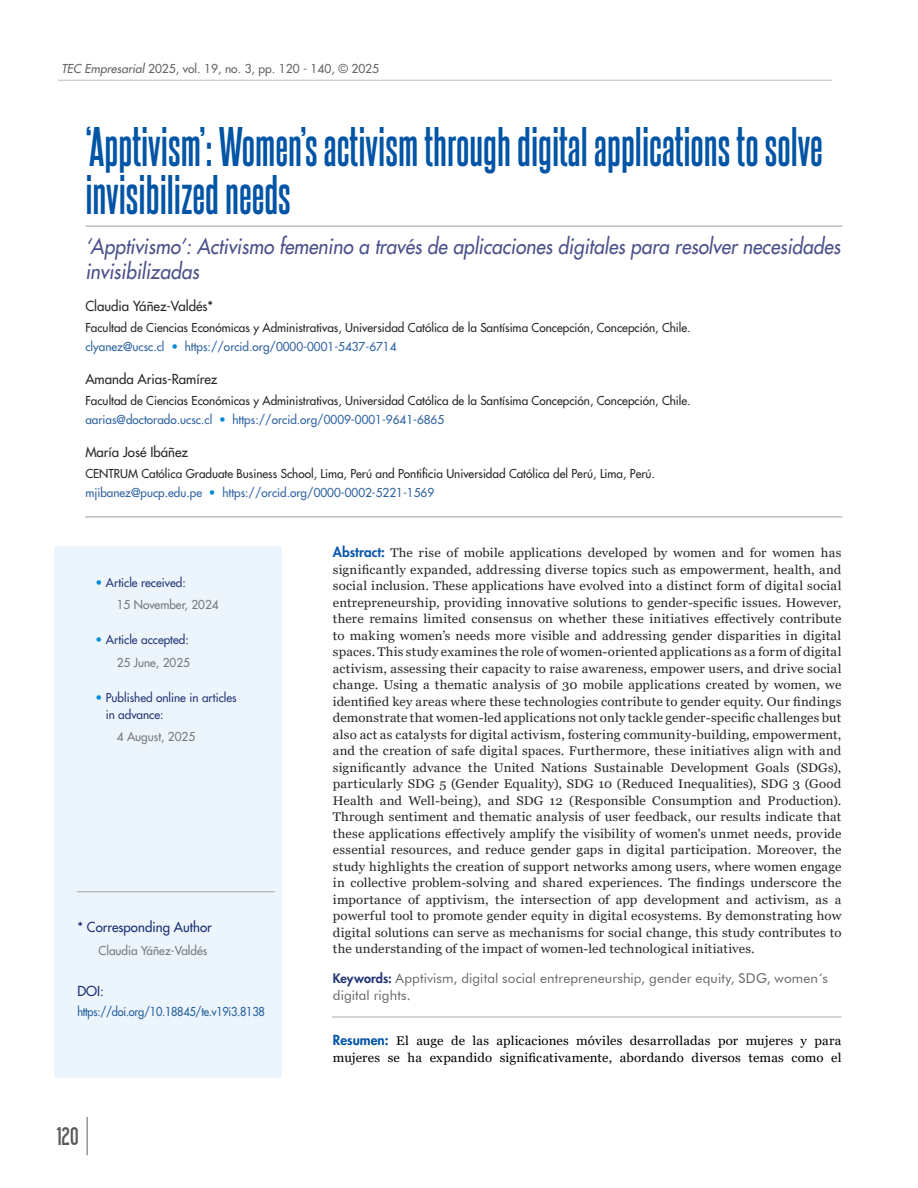
<style>
.page{position:relative;width:918px;height:1188px;background:#fff}
.page>*{position:absolute;margin:0;border:0;box-sizing:border-box;transform-origin:0 0}
.t1{font:700 48px/48px "Steelfish Rg";color:#0054a6;scale:.95 1}
.t2{font:25.5px "Adidas 14";color:#58595b}
.t3{font:italic 21px/25.2px "Futura";color:#4b528a;scale:.91 1}
.t4{font:13.5px/16.5px "Futura BT";letter-spacing:.01em;color:#636466}
.t5{font:500 13.5px "Futura Std";color:#292829}
.t6{font:500 13.5px "Futura Std";color:#1c2f72}
.t7{font:12.6px/16.5px "Georgia";letter-spacing:.005em;color:#292829;text-align:justify;scale:1.05 1}
.t8{font:12.6px/16.5px "Georgia";letter-spacing:.01em;color:#000;scale:1.05 1}
.t9{font:500 12px "Futura Std";color:#292829}
.t10{font:500 12px "Futura Std";color:#2f63a2}
.t11{font:500 12px/22.5px "Futura Std";color:#253677}
.t12{font:500 12px "Futura Std";color:#636466}
.t13{font:500 12px "Futura Std";letter-spacing:-.025em;color:#215e9e;scale:.92 1}
.t14{font:500 12px "Futura Std";color:#77787b}
.s1{font-family:"Futura";font-weight:400;font-style:italic}
.s2{color:#0089cf}
.s3{color:#008dd1}
.s4{color:#77787b}
.s5{font-family:"Futura Std";font-weight:800;font-size:13.5px;color:#0d5aa9}
.s6{font-family:"Futura Std";font-weight:800;font-size:12.75px;color:#253677}
.s7{font-family:"Futura Std";font-weight:800;font-size:13.5px;color:#0054a6}
</style>
<div class="page">
<hr style="left:58px;top:80px;width:774px;height:1px;background:#bcbec0">
<hr style="left:86px;top:1117px;width:2px;height:38px;background:#939598">
<div style="left:54px;top:546px;width:227px;height:532px;background:#edf5fc"></div>
<hr style="left:85px;top:226px;width:758px;height:1px;background:#a7a9ac">
<hr style="left:85px;top:516px;width:757px;height:1px;background:#a7a9ac">
<hr style="left:332px;top:1017px;width:509px;height:1px;background:#a7a9ac">
<hr style="left:77px;top:891px;width:197px;height:1px;background:#a7a9ac">
<p class="t12" style="left:61px;top:61px;width:319px"><span class="s1">TEC Empresarial</span> 2025, vol. 19, no. 3, pp. 120 - 140, © 2025</p>
<h1 class="t1" style="left:85px;top:119px;width:778px">‘Apptivism’: Women’s activism through digital applications to solve invisibilized needs</h1>
<h3 class="t3" style="left:85px;top:233px;width:831px">‘Apptivismo’: Activismo femenino a través de aplicaciones digitales para resolver necesidades invisibilizadas</h3>
<p class="t5" style="left:85px;top:298px;width:129px">Claudia Yáñez-Valdés*</p>
<p class="t10" style="left:85px;top:339px;width:313px">clyanez@ucsc.cl <span class="s2">•</span> https://orcid.org/0000-0001-5437-6714</p>
<p class="t9" style="left:85px;top:320px;width:607px">Facultad de Ciencias Económicas y Administrativas, Universidad Católica de la Santísima Concepción, Concepción, Chile.</p>
<p class="t5" style="left:85px;top:371px;width:134px">Amanda Arias-Ramírez</p>
<p class="t10" style="left:85px;top:412px;width:360px">aarias@doctorado.ucsc.cl <span class="s2">•</span> https://orcid.org/0009-0001-9641-6865</p>
<p class="t9" style="left:85px;top:393px;width:607px">Facultad de Ciencias Económicas y Administrativas, Universidad Católica de la Santísima Concepción, Concepción, Chile.</p>
<p class="t5" style="left:85px;top:444px;width:104px">María José Ibáñez</p>
<p class="t10" style="left:85px;top:485px;width:350px">mjibanez@pucp.edu.pe <span class="s2">•</span> https://orcid.org/0000-0002-5221-1569</p>
<p class="t9" style="left:85px;top:466px;width:571px">CENTRUM Católica Graduate Business School, Lima, Perú and Pontificia Universidad Católica del Perú, Lima, Perú.</p>
<p class="t11" style="left:117px;top:571px;width:103px;text-indent:-21px"><span class="s3">•</span> Article received:<br><span class="s4">15 November, 2024</span></p>
<p class="t11" style="left:96px;top:629px;width:96px;text-align:right"><span class="s3">•</span> Article accepted:<br><span class="s4">25 June, 2025</span></p>
<p class="t11" style="left:106px;top:690px;width:133px;line-height:16.5px;text-indent:-10px"><span class="s3">•</span> Published online in articles in advance:</p>
<p class="t14" style="left:117px;top:729px;width:80px">4 August, 2025</p>
<p class="t6" style="left:77px;top:919px;width:136px">* Corresponding Author</p>
<p class="t14" style="left:99px;top:943px;width:110px">Claudia Yáñez-Valdés</p>
<p class="t6" style="left:77px;top:983px;width:28px">DOI:</p>
<p class="t13" style="left:77px;top:1004px;width:205px">https://doi.org/10.18845/te.v19i3.8138</p>
<h2 class="t2" style="left:56px;top:1123px;width:24px">120</h2>
<p class="t7" style="left:333px;top:545px;width:486px"><span class="s5">Abstract:</span> The rise of mobile applications developed by women and for women has significantly expanded, addressing diverse topics such as empowerment, health, and social inclusion. These applications have evolved into a distinct form of digital social entrepreneurship, providing innovative solutions to gender-specific issues. However, there remains limited consensus on whether these initiatives effectively contribute to making women’s needs more visible and addressing gender disparities in digital spaces. This study examines the role of women-oriented applications as a form of digital activism, assessing their capacity to raise awareness, empower users, and drive social change. Using a thematic analysis of 30 mobile applications created by women, we identified key areas where these technologies contribute to gender equity. Our findings demonstrate that women-led applications not only tackle gender-specific challenges but also act as catalysts for digital activism, fostering community-building, empowerment, and the creation of safe digital spaces. Furthermore, these initiatives align with and significantly advance the United Nations Sustainable Development Goals (SDGs), particularly SDG 5 (Gender Equality), SDG 10 (Reduced Inequalities), SDG 3 (Good Health and Well-being), and SDG 12 (Responsible Consumption and Production).<br>Through sentiment and thematic analysis of user feedback, our results indicate that these applications effectively amplify the visibility of women's unmet needs, provide essential resources, and reduce gender gaps in digital participation. Moreover, the study highlights the creation of support networks among users, where women engage in collective problem-solving and shared experiences. The findings underscore the importance of apptivism, the intersection of app development and activism, as a powerful tool to promote gender equity in digital ecosystems. By demonstrating how digital solutions can serve as mechanisms for social change, this study contributes to the understanding of the impact of women-led technological initiatives.</p>
<p class="t4" style="left:333px;top:970px;width:497px"><span class="s6">Keywords:</span> Apptivism, digital social entrepreneurship, gender equity, SDG, women´s digital rights.</p>
<p class="t8" style="left:333px;top:1033px;width:486px"><span class="s7">Resumen:</span> El auge de las aplicaciones móviles desarrolladas por mujeres y para mujeres se ha expandido significativamente, abordando diversos temas como el</p>
</div>
